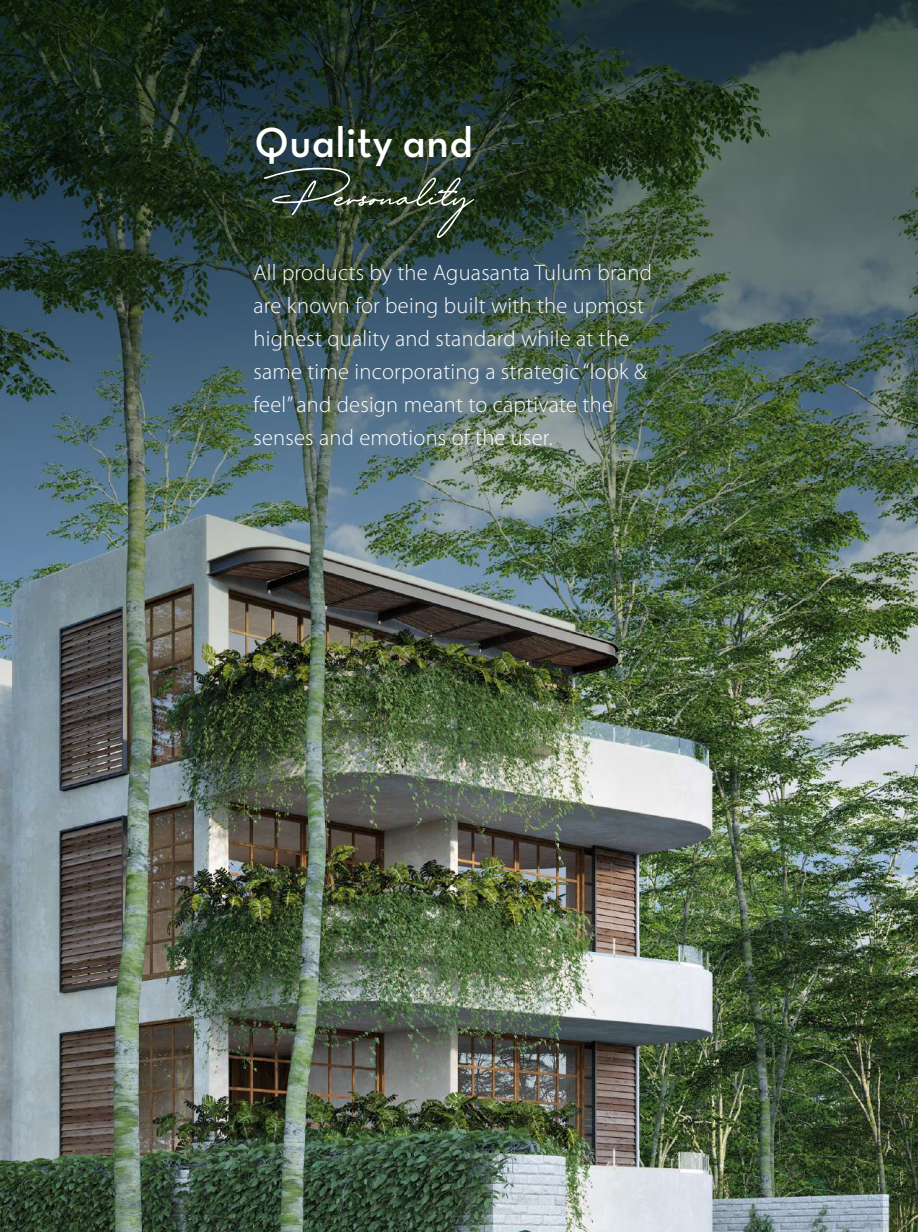
<style>
.page{position:relative;width:918px;height:1232px;background:#fff}
.page>*{position:absolute;margin:0;border:0;box-sizing:border-box;transform-origin:0 0}
.t1{font:72.3px "Holimount";color:#fff}
.t2{font:43.05px "Neutra Text TF Demi Alt";letter-spacing:.01em;color:#fff}
.t3{font:300 22.5px/33px "Myriad Pro";letter-spacing:.01em;color:#fff}
</style>
<div class="page">
<img style="left:0;top:824px;width:918px;height:408px">
<img style="left:0;top:0;width:918px;height:824px">
<h2 class="t2" style="left:254px;top:116px;width:220px">Quality and</h2>
<h1 class="t1" style="left:264px;top:149px;width:211px">Personality</h1>
<p class="t3" style="left:253px;top:256px;width:400px">All products by the Aguasanta Tulum brand are known for being built with the upmost highest quality and standard while at the same time incorporating a strategic “look &amp; feel” and design meant to captivate the senses and emotions of the user.</p>
</div>
